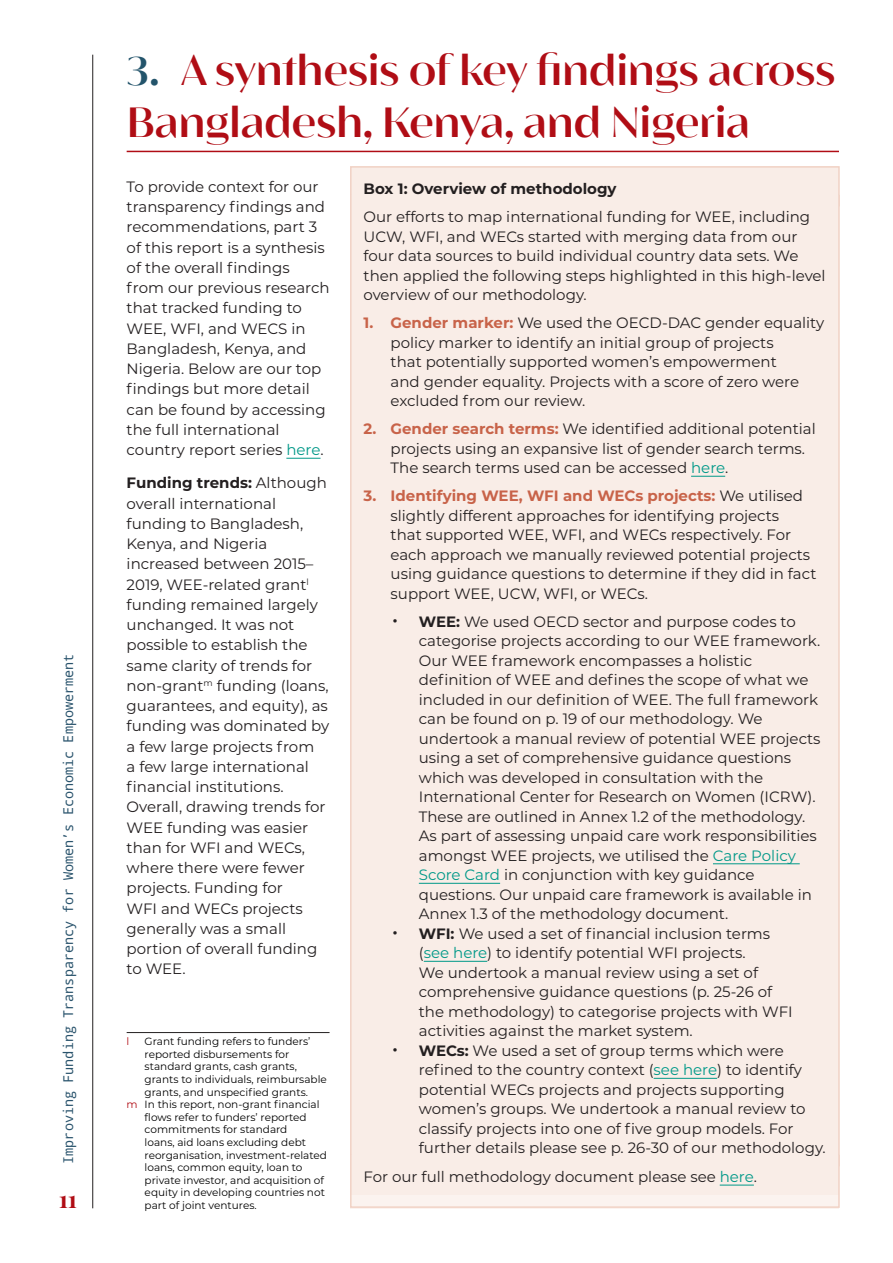
<style>
.page{position:relative;width:893px;height:1263px;background:#fff}
.page>*{position:absolute;margin:0;border:0;box-sizing:border-box;transform-origin:0 0}
.Horizontal_Header_1{font:600 43.5px/52.2px "Aguila";letter-spacing:-.01em;color:#b00d15}
.t1{font:700 24px "Playfair Display";color:#b00d15}
.Body_Text{font:15px/19.5px "Montserrat";color:#231f20}
.Header_3{font:700 15px "Montserrat";color:#231f20}
.t2{font:13.5px "Droid Sans Mono";color:#29536c}
.Footnotes{font:10.5px/12.6px "Montserrat";color:#000}
.Footnotes-2{font:10.5px "Montserrat";color:#b00d15}
.s1{color:#23546b}
.s2{color:#009888}
.s3{font-weight:700}
.s4{color:#b00d15}
.s5{font-weight:700;color:#c86349}
.s6{font-size:22.5px}
</style>
<div class="page">
<hr style="left:92px;top:55px;width:1px;height:1153px;background:#231f20">
<hr style="left:127px;top:151px;width:712px;height:1px;background:#b00d15">
<hr style="left:127px;top:1032px;width:203px;height:1px;background:#231f20">
<hr style="left:286px;top:458px;width:34px;height:1px;background:#009888">
<div style="left:351px;top:167px;width:488px;height:31px;background:#f9ede7"></div>
<div style="left:350px;top:166px;width:490px;height:41px;border:2px solid #f1d2c5"></div>
<div style="left:351px;top:195px;width:488px;height:970px;background:#f9ede7"></div>
<hr style="left:691px;top:476px;width:34px;height:1px;background:#009888">
<hr style="left:713px;top:863px;width:87px;height:1px;background:#009888">
<hr style="left:419px;top:883px;width:81px;height:1px;background:#009888">
<hr style="left:424px;top:961px;width:63px;height:1px;background:#009888">
<hr style="left:654px;top:1078px;width:63px;height:1px;background:#009888">
<div style="left:351px;top:1155px;width:488px;height:39px;background:#f9ede7"></div>
<div style="left:350px;top:1154px;width:490px;height:54px;border:2px solid #f1d2c5"></div>
<hr style="left:720px;top:1185px;width:34px;height:1px;background:#009888">
<p class="t2" style="left:59px;top:1164px;width:512px;rotate:-90deg">Improving Funding Transparency for Women’s Economic Empowerment</p>
<h2 class="t1" style="left:59px;top:1180px;width:20px">11</h2>
<p class="Horizontal_Header_1" style="left:127px;top:45px;width:710px"><span class="s1">3.</span> A synthesis of key findings across<br>Bangladesh, Kenya, and Nigeria</p>
<p class="Body_Text" style="left:127px;top:176px;width:204px;line-height:20.2px">To provide context for our transparency findings and recommendations, part 3 of this report is a synthesis of the overall findings from our previous research that tracked funding to<br>WEE, WFI, and WECS in<br>Bangladesh, Kenya, and<br>Nigeria. Below are our top findings but more detail can be found by accessing the full international country report series <span class="s2">here</span>.</p>
<p class="Body_Text" style="left:127px;top:472px;width:204px;line-height:20.2px"><span class="s3">Funding trends:</span> Although overall international funding to Bangladesh,<br>Kenya, and Nigeria increased between 2015–<br>2019, WEE-related grant<sup>l </sup>funding remained largely unchanged. It was not possible to establish the same clarity of trends for non-grant<sup>m</sup> funding (loans, guarantees, and equity), as funding was dominated by a few large projects from<br>a few large international financial institutions.<br>Overall, drawing trends for<br>WEE funding was easier than for WFI and WECs, where there were fewer projects. Funding for<br>WFI and WECs projects generally was a small portion of overall funding to WEE.</p>
<p class="Footnotes-2" style="left:127px;top:1034px;width:4px">l</p>
<p class="Footnotes" style="left:145px;top:1035px;width:184px">Grant funding refers to funders’ reported disbursements for standard grants, cash grants, grants to individuals, reimbursable grants, and unspecified grants.</p>
<p class="Footnotes" style="left:145px;top:1098px;width:184px;text-indent:-18px"><span class="s4">m</span> In this report, non-grant financial flows refer to funders’ reported commitments for standard<br>loans, aid loans excluding debt reorganisation, investment-related loans, common equity, loan to private investor, and acquisition of equity in developing countries not part of joint ventures.</p>
<p class="Header_3" style="left:364px;top:178px;width:254px">Box 1: Overview of methodology</p>
<p class="Body_Text" style="left:364px;top:207px;width:464px">Our efforts to map international funding for WEE, including UCW, WFI, and WECs started with merging data from our four data sources to build individual country data sets. We then applied the following steps highlighted in this high-level overview of our methodology.</p>
<p class="Body_Text" style="left:391px;top:313px;width:435px;text-indent:-27px"><span class="s5">1. Gender marker:</span> We used the OECD-DAC gender equality policy marker to identify an initial group of projects<br>that potentially supported women’s empowerment<br>and gender equality. Projects with a score of zero were excluded from our review.</p>
<p class="Body_Text" style="left:391px;top:419px;width:427px;text-indent:-27px"><span class="s5">2. Gender search terms:</span> We identified additional potential projects using an expansive list of gender search terms.<br>The search terms used can be accessed <span class="s2">here</span>.</p>
<p class="Body_Text" style="left:391px;top:486px;width:427px;text-indent:-27px"><span class="s5">3. Identifying WEE, WFI and WECs projects:</span> We utilised slightly different approaches for identifying projects<br>that supported WEE, WFI, and WECs respectively. For each approach we manually reviewed potential projects using guidance questions to determine if they did in fact support WEE, UCW, WFI, or WECs.</p>
<p class="Body_Text" style="left:419px;top:611px;width:403px;text-indent:-27px"><span class="s6">•</span> <span class="s3">WEE:</span> We used OECD sector and purpose codes to categorise projects according to our WEE framework.<br>Our WEE framework encompasses a holistic definition of WEE and defines the scope of what we included in our definition of WEE. The full framework can be found on p. 19 of our methodology. We undertook a manual review of potential WEE projects using a set of comprehensive guidance questions which was developed in consultation with the International Center for Research on Women (ICRW).<br>These are outlined in Annex 1.2 of the methodology.<br>As part of assessing unpaid care work responsibilities amongst WEE projects, we utilised the <span class="s2">Care Policy Score Card</span> in conjunction with key guidance questions. Our unpaid care framework is available in Annex 1.3 of the methodology document.</p>
<p class="Body_Text" style="left:419px;top:923px;width:375px;text-indent:-27px"><span class="s6">•</span> <span class="s3">WFI:</span> We used a set of financial inclusion terms (<span class="s2">see here</span>) to identify potential WFI projects.<br>We undertook a manual review using a set of comprehensive guidance questions (p. 25-26 of the methodology) to categorise projects with WFI activities against the market system.</p>
<p class="Body_Text" style="left:419px;top:1040px;width:408px;text-indent:-27px"><span class="s6">•</span> <span class="s3">WECs:</span> We used a set of group terms which were refined to the country context (<span class="s2">see here</span>) to identify potential WECs projects and projects supporting women’s groups. We undertook a manual review to classify projects into one of five group models. For further details please see p. 26-30 of our methodology.</p>
<p class="Body_Text" style="left:364px;top:1166px;width:395px">For our full methodology document please see <span class="s2">here</span>.</p>
</div>
